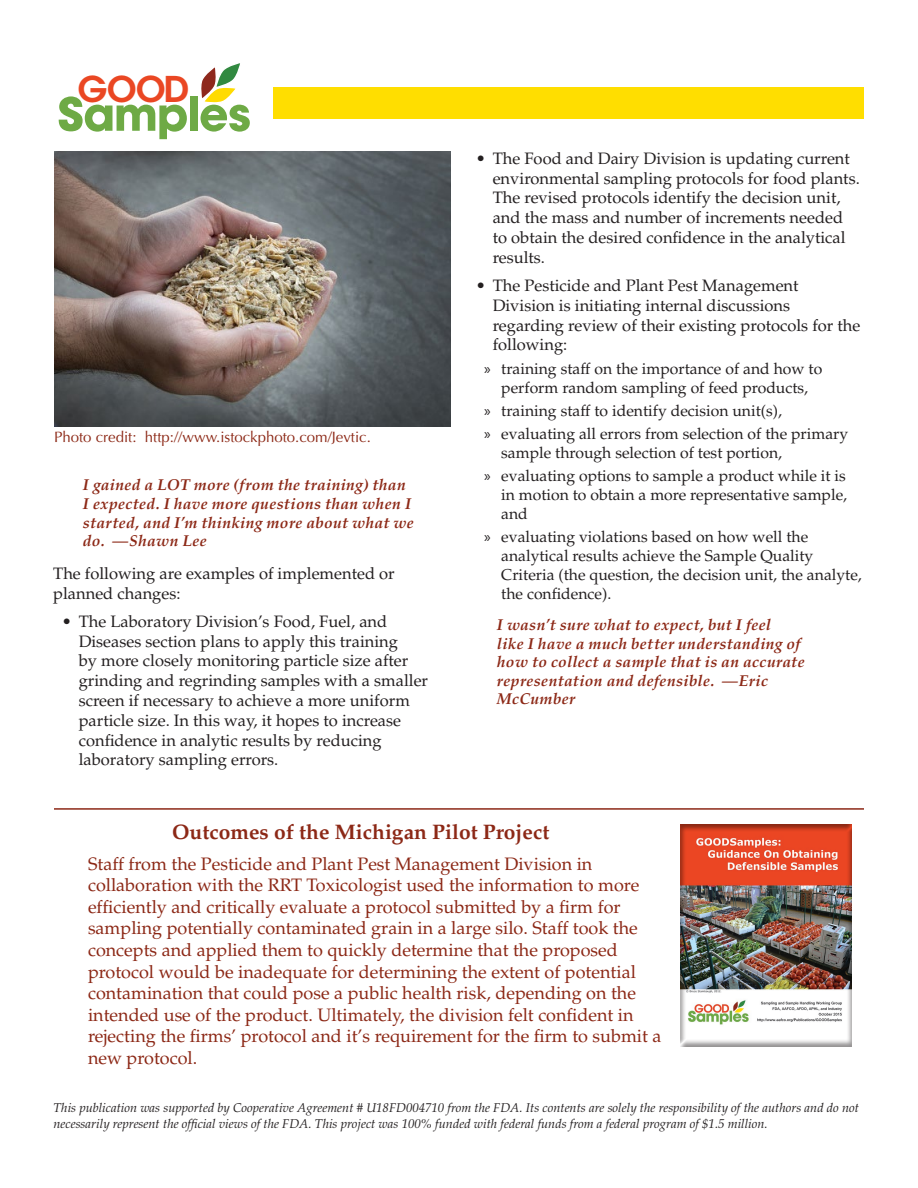
<style>
.page{position:relative;width:918px;height:1188px;background:#fff}
.page>*{position:absolute;margin:0;border:0;box-sizing:border-box;transform-origin:0 0}
.t1{font:600 35.25px "ITC Avant Garde Std";color:#ea4723}
.t2{font:700 21px "Palatino";color:#8c2816}
.t3{font:18px/21.6px "Palatino";color:#8c2816}
.t4{font:16.5px/19.8px "Palatino";color:#231f20}
.t5{font:15.75px/18.9px "Palatino";color:#231f20}
.t6{font:italic 700 15.75px/18.6px "Palatino";letter-spacing:.02em;color:#8c2816}
.t7{font:15px "Optima";color:#8c2816}
.t8{font:italic 12.75px/16.2px "Palatino";color:#231f20}
.s1{font-family:"Myriad Pro"}
</style>
<div class="page">
<div style="left:54px;top:87px;width:810px;height:31px;background:#ffde00"></div>
<div style="left:54px;top:54px;width:219px;height:85px;background:#fff"></div>
<svg style="left:59px;top:96px;width:128px;height:43px"></svg>
<div style="left:190px;top:96px;width:8px;height:35px;background:#6eaa45"></div>
<svg style="left:200px;top:63px;width:50px;height:69px"></svg>
<hr style="left:54px;top:808px;width:810px;height:2px;background:#8c2816">
<div style="left:679px;top:824px;width:174px;height:223px;background:#231f20;opacity:.5"></div>
<img style="left:54px;top:151px;width:396px;height:276px">
<h1 class="t1" style="left:78px;top:67px;width:113px">GOOD</h1>
<p class="t7" style="left:54px;top:428px;width:318px">Photo credit: http://www.istockphoto.com/Jevtic.</p>
<p class="t6" style="left:83px;top:476px;width:332px">I gained a LOT more (from the training) than I expected. I have more questions than when I started, and I’m thinking more about what we do. —Shawn Lee</p>
<p class="t4" style="left:53px;top:564px;width:343px">The following are examples of implemented or planned changes:</p>
<p class="t4" style="left:79px;top:612px;width:351px;text-indent:-17px">• The Laboratory Division’s Food, Fuel, and Diseases section plans to apply this training<br>by more closely monitoring particle size after grinding and regrinding samples with a smaller screen if necessary to achieve a more uniform particle size. In this way, it hopes to increase confidence in analytic results by reducing laboratory sampling errors.</p>
<p class="t4" style="left:493px;top:149px;width:369px;text-indent:-17px">• The Food and Dairy Division is updating current environmental sampling protocols for food plants.<br>The revised protocols identify the decision unit, and the mass and number of increments needed to obtain the desired confidence in the analytical results.</p>
<p class="t4" style="left:493px;top:276px;width:369px;text-indent:-17px">• The Pesticide and Plant Pest Management Division is initiating internal discussions regarding review of their existing protocols for the following:</p>
<p class="t5" style="left:484px;top:359px;width:340px;text-align:center"><span class="s1">»</span> training staff on the importance of and how to perform random sampling of feed products,</p>
<p class="t5" style="left:484px;top:399px;width:365px;line-height:23.1px"><span class="s1">»</span> training staff to identify decision unit(s),<br><span class="s1">»</span> evaluating all errors from selection of the primary</p>
<p class="t5" style="left:484px;top:441px;width:363px;line-height:23.1px;text-indent:17px">sample through selection of test portion,<br><span class="s1">»</span> evaluating options to sample a product while it is</p>
<p class="t5" style="left:501px;top:485px;width:347px">in motion to obtain a more representative sample, and</p>
<p class="t5" style="left:501px;top:527px;width:362px;text-indent:-17px"><span class="s1">»</span> evaluating violations based on how well the analytical results achieve the Sample Quality Criteria (the question, the decision unit, the analyte, the confidence).</p>
<p class="t6" style="left:497px;top:615px;width:309px">I wasn’t sure what to expect, but I feel<br>like I have a much better understanding of how to collect a sample that is an accurate representation and defensible. —Eric McCumber</p>
<p class="t2" style="left:172px;top:820px;width:379px">Outcomes of the Michigan Pilot Project</p>
<p class="t3" style="left:88px;top:853px;width:575px">Staff from the Pesticide and Plant Pest Management Division in collaboration with the RRT Toxicologist used the information to more efficiently and critically evaluate a protocol submitted by a firm for sampling potentially contaminated grain in a large silo. Staff took the concepts and applied them to quickly determine that the proposed protocol would be inadequate for determining the extent of potential contamination that could pose a public health risk, depending on the intended use of the product. Ultimately, the division felt confident in rejecting the firms’ protocol and it’s requirement for the firm to submit a new protocol.</p>
<p class="t8" style="left:54px;top:1100px;width:807px">This publication was supported by Cooperative Agreement # U18FD004710 from the FDA. Its contents are solely the responsibility of the authors and do not necessarily represent the official views of the FDA. This project was 100% funded with federal funds from a federal program of $1.5 million.</p>
</div>
